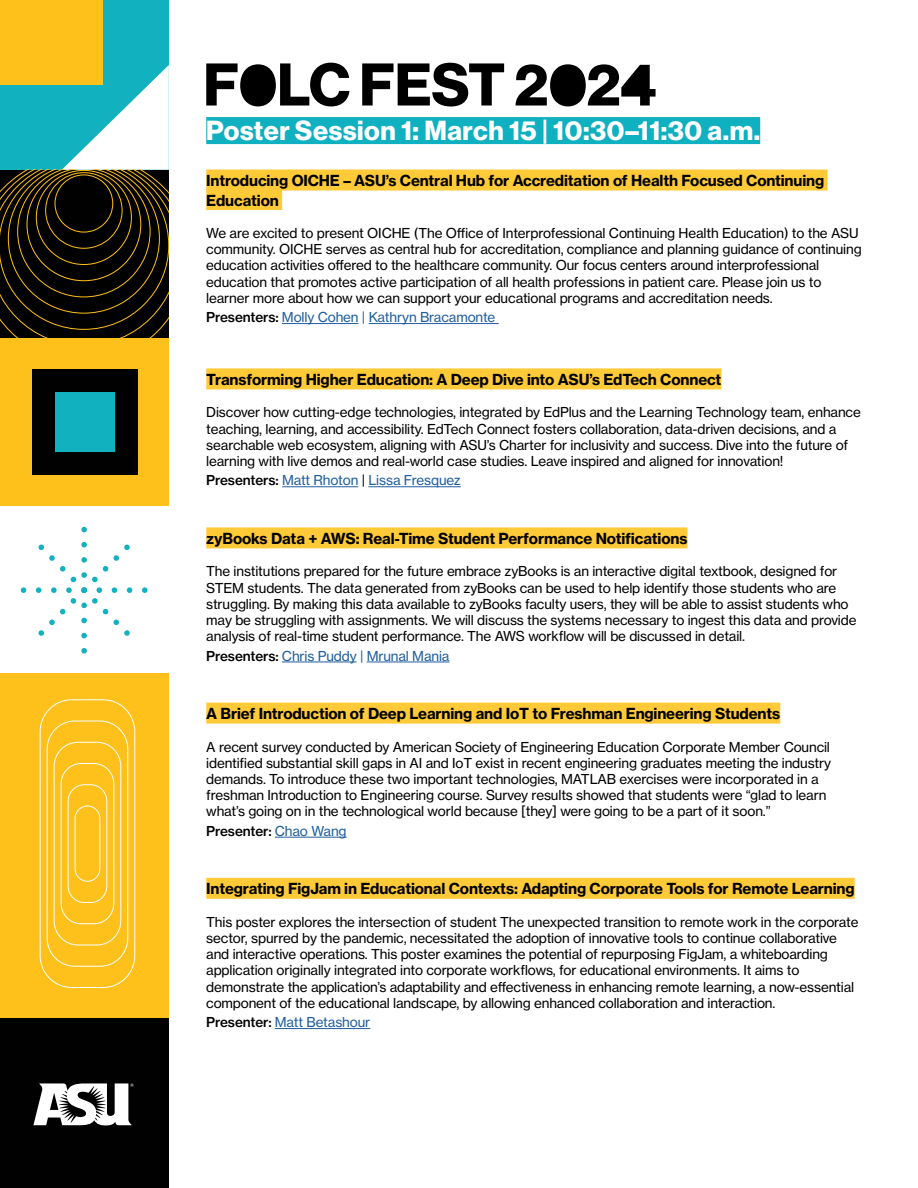
<style>
.page{position:relative;width:918px;height:1188px;background:#fff}
.page>*{position:absolute;margin:0;border:0;box-sizing:border-box;transform-origin:0 0}
.t1{font:27px "N Haas Grotesk DS Pro 75 Bd";letter-spacing:.02em;color:#fff}
.t2{font:15px/19.5px "N Haas Grotesk TX Pro 75 Bd";letter-spacing:-.01em;color:#000}
.t3{font:13.5px/16.2px "N Haas Grotesk TX Pro 55 Rg";letter-spacing:-.01em;color:#000}
.t4{font:13.5px "N Haas Grotesk TX Pro 55 Rg";letter-spacing:-.01em;color:#215e9e}
.t5{font:13.5px "N Haas Grotesk TX Pro 65 Md";letter-spacing:-.01em;color:#000}
.s1{font-family:"N Haas Grotesk TX Pro 65 Md";color:#000}
.s2{color:#000}
.s3{font-family:"N Haas Grotesk TX Pro 55 Rg";color:#215e9e}
</style>
<div class="page">
<div style="left:206px;top:170px;width:622px;height:21px;background:#ffca38"></div>
<div style="left:206px;top:189px;width:76px;height:21px;background:#ffca38"></div>
<hr style="left:282px;top:323px;width:77px;height:1px;background:#215e9e">
<hr style="left:369px;top:323px;width:130px;height:1px;background:#215e9e">
<div style="left:206px;top:368px;width:515px;height:21px;background:#ffca38"></div>
<hr style="left:282px;top:486px;width:76px;height:1px;background:#215e9e">
<hr style="left:368px;top:486px;width:93px;height:1px;background:#215e9e">
<div style="left:206px;top:527px;width:481px;height:21px;background:#ffca38"></div>
<hr style="left:282px;top:662px;width:75px;height:1px;background:#215e9e">
<hr style="left:367px;top:662px;width:83px;height:1px;background:#215e9e">
<div style="left:206px;top:703px;width:574px;height:21px;background:#ffca38"></div>
<hr style="left:275px;top:837px;width:72px;height:1px;background:#215e9e">
<div style="left:206px;top:878px;width:649px;height:21px;background:#ffca38"></div>
<hr style="left:275px;top:1028px;width:95px;height:1px;background:#215e9e">
<div style="left:206px;top:117px;width:554px;height:27px;background:#0fb0bf"></div>
<div style="left:0;top:669px;width:169px;height:350px;background:#fec01b"></div>
<div style="left:40px;top:699px;width:95px;height:289px;border:1px solid #fff;border-radius:32px"></div>
<div style="left:47px;top:721px;width:81px;height:246px;border:1px solid #fff;border-radius:28px"></div>
<div style="left:54px;top:742px;width:67px;height:203px;border:1px solid #fff;border-radius:24px"></div>
<div style="left:61px;top:763px;width:53px;height:161px;border:1px solid #fff;border-radius:20px"></div>
<div style="left:68px;top:784px;width:39px;height:119px;border:1px solid #fff;border-radius:16px"></div>
<div style="left:75px;top:806px;width:25px;height:76px;border:1px solid #fff;border-radius:12px"></div>
<div style="left:0;top:506px;width:169px;height:167px;background:#fff"></div>
<svg style="left:142px;top:587px;width:6px;height:6px"></svg>
<svg style="left:21px;top:587px;width:5px;height:6px"></svg>
<svg style="left:81px;top:648px;width:6px;height:6px"></svg>
<svg style="left:81px;top:527px;width:6px;height:5px"></svg>
<svg style="left:36px;top:542px;width:96px;height:96px"></svg>
<div style="left:0;top:0;width:169px;height:170px;background:#11b1bf"></div>
<div style="left:0;top:0;width:103px;height:84px;background:#fec01b"></div>
<svg style="left:0;top:65px;width:169px;height:274px"></svg>
<div style="left:0;top:339px;width:169px;height:167px;background:#fec01b"></div>
<div style="left:33px;top:370px;width:105px;height:105px;background:#010101"></div>
<div style="left:55px;top:393px;width:60px;height:59px;background:#11b1bf"></div>
<div style="left:0;top:1019px;width:169px;height:169px;background:#010101"></div>
<svg style="left:33px;top:1083px;width:101px;height:43px"></svg>
<svg style="left:206px;top:63px;width:32px;height:43px"></svg>
<div style="left:240px;top:64px;width:36px;height:42px;background:#000;border-radius:50%"></div>
<svg style="left:280px;top:63px;width:69px;height:43px"></svg>
<svg style="left:362px;top:63px;width:142px;height:44px"></svg>
<svg style="left:516px;top:64px;width:31px;height:42px"></svg>
<div style="left:550px;top:64px;width:36px;height:42px;background:#000;border-radius:50%"></div>
<svg style="left:588px;top:64px;width:68px;height:42px"></svg>
<h1 class="t1" style="left:206px;top:114px;width:555px">Poster Session 1: March 15 | 10:30–11:30 a.m.</h1>
<p class="t2" style="left:206px;top:171px;width:619px">Introducing OICHE – ASU’s Central Hub for Accreditation of Health Focused Continuing<br>Education</p>
<p class="t3" style="left:206px;top:225px;width:657px">We are excited to present OICHE (The Office of Interprofessional Continuing Health Education) to the ASU community. OICHE serves as central hub for accreditation, compliance and planning guidance of continuing education activities offered to the healthcare community. Our focus centers around interprofessional education that promotes active participation of all health professions in patient care. Please join us to learner more about how we can support your educational programs and accreditation needs.</p>
<p class="t4" style="left:206px;top:309px;width:291px"><span class="s1">Presenters:</span> Molly Cohen | Kathryn Bracamonte</p>
<p class="t2" style="left:206px;top:370px;width:517px">Transforming Higher Education: A Deep Dive into ASU’s EdTech Connect</p>
<p class="t3" style="left:206px;top:404px;width:656px">Discover how cutting-edge technologies, integrated by EdPlus and the Learning Technology team, enhance teaching, learning, and accessibility. EdTech Connect fosters collaboration, data-driven decisions, and a searchable web ecosystem, aligning with ASU’s Charter for inclusivity and success. Dive into the future of learning with live demos and real-world case studies. Leave inspired and aligned for innovation!</p>
<p class="t4" style="left:206px;top:472px;width:256px"><span class="s1">Presenters:</span> Matt Rhoton <span class="s2">|</span> Lissa Fresquez</p>
<p class="t2" style="left:206px;top:529px;width:483px">zyBooks Data + AWS: Real-Time Student Performance Notifications</p>
<p class="t3" style="left:206px;top:563px;width:652px">The institutions prepared for the future embrace zyBooks is an interactive digital textbook, designed for STEM students. The data generated from zyBooks can be used to help identify those students who are struggling. By making this data available to zyBooks faculty users, they will be able to assist students who may be struggling with assignments. We will discuss the systems necessary to ingest this data and provide analysis of real-time student performance. The AWS workflow will be discussed in detail.</p>
<p class="t4" style="left:206px;top:647px;width:245px"><span class="s1">Presenters:</span> Chris Puddy | Mrunal Mania</p>
<p class="t2" style="left:206px;top:704px;width:576px">A Brief Introduction of Deep Learning and IoT to Freshman Engineering Students</p>
<p class="t3" style="left:206px;top:738px;width:626px">A recent survey conducted by American Society of Engineering Education Corporate Member Council identified substantial skill gaps in AI and IoT exist in recent engineering graduates meeting the industry demands. To introduce these two important technologies, MATLAB exercises were incorporated in a freshman Introduction to Engineering course. Survey results showed that students were “glad to learn what’s going on in the technological world because [they] were going to be a part of it soon.”</p>
<p class="t5" style="left:206px;top:822px;width:142px">Presenter: <span class="s3">Chao Wang</span></p>
<p class="t2" style="left:206px;top:879px;width:650px">Integrating FigJam in Educational Contexts: Adapting Corporate Tools for Remote Learning</p>
<p class="t3" style="left:206px;top:914px;width:654px">This poster explores the intersection of student The unexpected transition to remote work in the corporate sector, spurred by the pandemic, necessitated the adoption of innovative tools to continue collaborative and interactive operations. This poster examines the potential of repurposing FigJam, a whiteboarding application originally integrated into corporate workflows, for educational environments. It aims to demonstrate the application’s adaptability and effectiveness in enhancing remote learning, a now-essential component of the educational landscape, by allowing enhanced collaboration and interaction.</p>
<p class="t4" style="left:206px;top:1014px;width:166px"><span class="s1">Presenter:</span> Matt Betashour</p>
</div>
